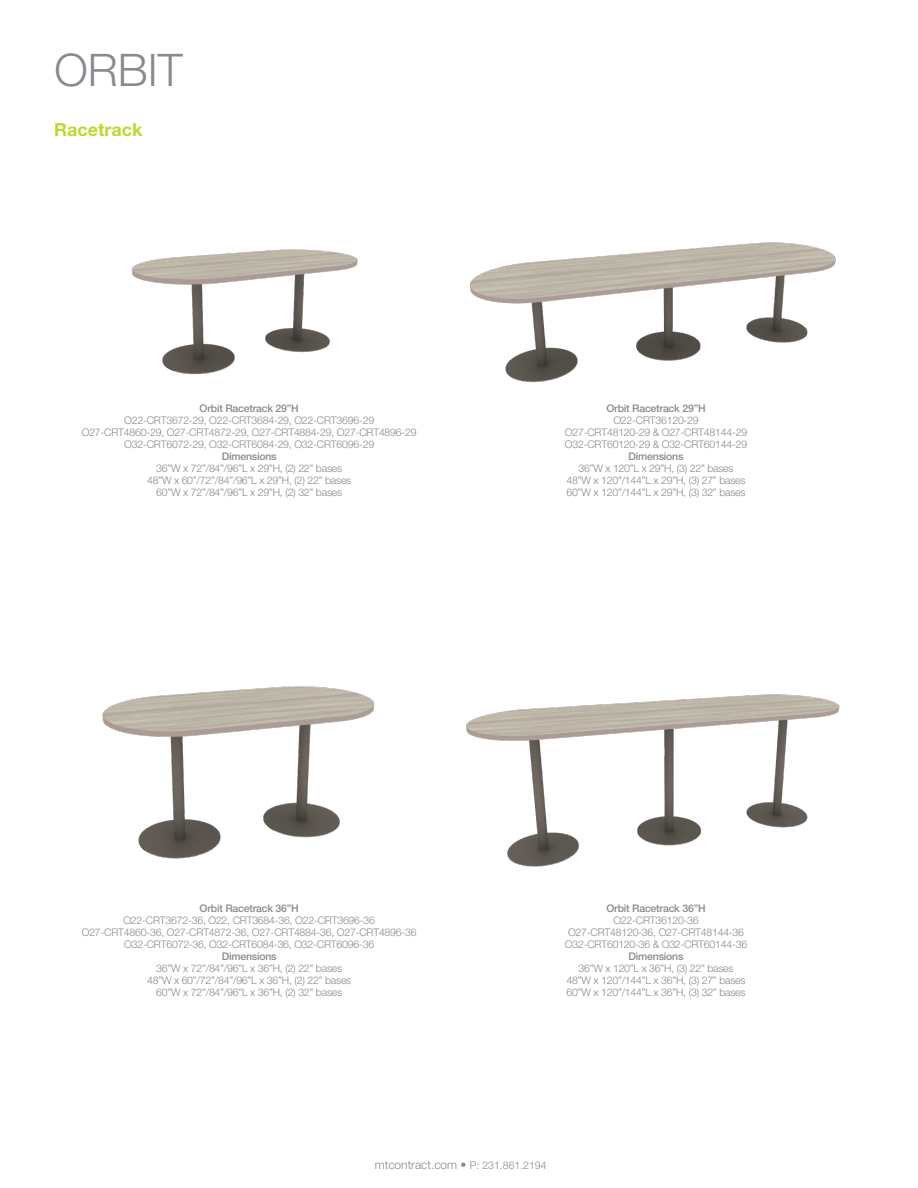
<style>
.page{position:relative;width:918px;height:1188px;background:#fff}
.page>*{position:absolute;margin:0;border:0;box-sizing:border-box;transform-origin:0 0}
.t1{font:300 45px "Helvetica Neue LT Std";color:#878a8e}
.t2{font:700 18px "Helvetica Neue LT Std";color:#c1d72f}
.t3{font:300 12px "Helvetica Neue LT Std";color:#878a8e}
.t4{font:300 10.5px/12px "Helvetica Neue LT Std";letter-spacing:-.02em;color:#878a8e;text-align:center}
.t5{font:500 10.5px "Helvetica Neue LT Std";letter-spacing:-.02em;color:#878a8e}
.s1{font-size:10.5px}
</style>
<div class="page">
<img style="left:131px;top:249px;width:227px;height:126px">
<img style="left:102px;top:686px;width:273px;height:173px">
<img style="left:469px;top:242px;width:367px;height:141px">
<img style="left:466px;top:694px;width:374px;height:173px">
<h1 class="t1" style="left:54px;top:43px;width:130px">ORBIT</h1>
<h2 class="t2" style="left:54px;top:118px;width:90px">Racetrack</h2>
<p class="t5" style="left:200px;top:402px;width:101px">Orbit Racetrack 29”H</p>
<p class="t4" style="left:82px;top:414px;width:336px">O22-CRT3672-29, O22-CRT3684-29, O22-CRT3696-29<br>O27-CRT4860-29, O27-CRT4872-29, O27-CRT4884-29, O27-CRT4896-29<br>O32-CRT6072-29, O32-CRT6084-29, O32-CRT6096-29</p>
<p class="t5" style="left:222px;top:450px;width:56px">Dimensions</p>
<p class="t4" style="left:147px;top:462px;width:206px">36”W x 72”/84”/96”L x 29”H, (2) 22” bases<br>48”W x 60”/72”/84”/96”L x 29”H, (2) 22” bases<br>60”W x 72”/84”/96”L x 29”H, (2) 32” bases</p>
<p class="t5" style="left:606px;top:402px;width:101px">Orbit Racetrack 29”H</p>
<p class="t4" style="left:565px;top:414px;width:184px">O22-CRT36120-29<br>O27-CRT48120-29 &amp; O27-CRT48144-29<br>O32-CRT60120-29 &amp; O32-CRT60144-29</p>
<p class="t5" style="left:629px;top:450px;width:56px">Dimensions</p>
<p class="t4" style="left:567px;top:462px;width:180px">36”W x 120”L x 29”H, (3) 22” bases<br>48”W x 120”/144”L x 29”H, (3) 27” bases<br>60”W x 120”/144”L x 29”H, (3) 32” bases</p>
<p class="t5" style="left:200px;top:902px;width:101px">Orbit Racetrack 36”H</p>
<p class="t4" style="left:82px;top:914px;width:336px">O22-CRT3672-36, O22, CRT3684-36, O22-CRT3696-36<br>O27-CRT4860-36, O27-CRT4872-36, O27-CRT4884-36, O27-CRT4896-36<br>O32-CRT6072-36, O32-CRT6084-36, O32-CRT6096-36</p>
<p class="t5" style="left:222px;top:950px;width:56px">Dimensions</p>
<p class="t4" style="left:147px;top:962px;width:206px">36”W x 72”/84”/96”L x 36”H, (2) 22” bases<br>48”W x 60”/72”/84”/96”L x 36”H, (2) 22” bases<br>60”W x 72”/84”/96”L x 36”H, (2) 32” bases</p>
<p class="t5" style="left:606px;top:902px;width:101px">Orbit Racetrack 36”H</p>
<p class="t4" style="left:565px;top:914px;width:184px">O22-CRT36120-36<br>O27-CRT48120-36, O27-CRT48144-36<br>O32-CRT60120-36 &amp; O32-CRT60144-36</p>
<p class="t5" style="left:629px;top:950px;width:56px">Dimensions</p>
<p class="t4" style="left:567px;top:962px;width:180px">36”W x 120”L x 36”H, (3) 22” bases<br>48”W x 120”/144”L x 36”H, (3) 27” bases<br>60”W x 120”/144”L x 36”H, (3) 32” bases</p>
<p class="t3" style="left:375px;top:1157px;width:173px">mtcontract.com • <span class="s1">P: 231.861.2194</span></p>
</div>
